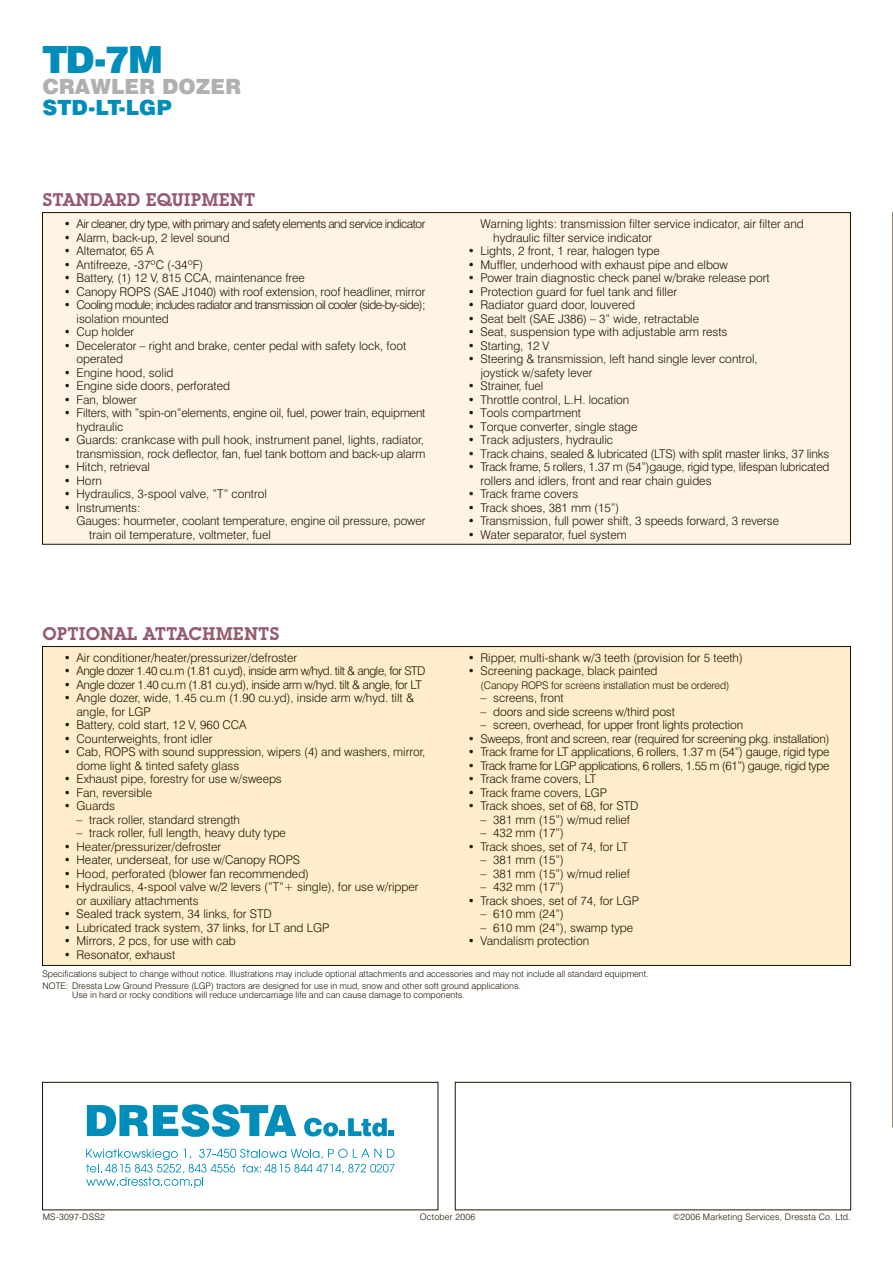
<style>
.page{position:relative;width:893px;height:1263px;background:#fff}
.page>*{position:absolute;margin:0;border:0;box-sizing:border-box;transform-origin:0 0}
.t1{font:900 37.5px "Swiss 721 PL";color:#008dba}
.t2{font:900 21px "Swiss 721 PL";color:#b1afaf}
.t3{font:900 21px "Swiss 721 PL";color:#008dba}
.t4{font:600 18px "Lubalin Graph PL";color:#965b6b}
.t5{font:300 12px/13.5px "Swiss 721 PL";color:#201200}
.t6{font:300 12px "Swiss 721 PL";letter-spacing:-.02em;color:#201200}
.t7{font:300 12px "Swiss 721 PL";letter-spacing:-.03em;color:#201200}
.t8{font:300 12px/13.5px "Swiss 721 PL";letter-spacing:-.05em;color:#201200}
.t9{font:300 12px "Swiss 721 PL";letter-spacing:-.04em;color:#201200}
.t10{font:300 12px "Swiss 721 PL";letter-spacing:-.035em;color:#201200}
.t11{font:300 10.5px "Swiss 721 PL";letter-spacing:-.01em;color:#201200}
.t12{font:300 9px/12px "Swiss 721 PL";color:#201200}
.t13{font:300 9px "Swiss 721 PL";letter-spacing:.02em;color:#201200}
</style>
<div class="page">
<svg style="left:42px;top:1081px;width:810px;height:130px"></svg>
<svg style="left:87px;top:1104px;width:209px;height:33px"></svg>
<svg style="left:304px;top:1118px;width:90px;height:18px"></svg>
<svg style="left:86px;top:1149px;width:308px;height:39px"></svg>
<div style="left:43px;top:213px;width:807px;height:331px;background:#fff4e4"></div>
<div style="left:43px;top:646px;width:807px;height:319px;background:#ffeecd"></div>
<svg style="left:892px;top:212px;width:1px;height:915px"></svg>
<h1 class="t1" style="left:43px;top:46px;width:122px">TD-7M</h1>
<h2 class="t2" style="left:43px;top:79px;width:200px">CRAWLER DOZER</h2>
<h2 class="t3" style="left:43px;top:100px;width:131px">STD-LT-LGP</h2>
<h3 class="t4" style="left:43px;top:193px;width:214px">STANDARD EQUIPMENT</h3>
<p class="t9" style="left:64px;top:220px;width:363px">• Air cleaner, dry type, with primary and safety elements and service indicator</p>
<p class="t5" style="left:64px;top:232px;width:167px">• Alarm, back-up, 2 level sound</p>
<p class="t5" style="left:64px;top:246px;width:92px">• Alternator, 65 A</p>
<p class="t5" style="left:64px;top:259px;width:141px">• Antifreeze, -37ºC (-34ºF)</p>
<p class="t5" style="left:64px;top:273px;width:243px">• Battery, (1) 12 V, 815 CCA, maintenance free</p>
<p class="t5" style="left:64px;top:286px;width:363px">• Canopy ROPS (SAE J1040) with roof extension, roof headliner, mirror</p>
<p class="t8" style="left:77px;top:300px;width:350px;text-indent:-13px">• Cooling module; includes radiator and transmission oil cooler (side-by-side); isolation mounted</p>
<p class="t5" style="left:64px;top:327px;width:72px">• Cup holder</p>
<p class="t5" style="left:77px;top:340px;width:331px;text-indent:-13px">• Decelerator – right and brake, center pedal with safety lock, foot operated</p>
<p class="t5" style="left:64px;top:367px;width:111px">• Engine hood, solid</p>
<p class="t5" style="left:64px;top:381px;width:168px">• Engine side doors, perforated</p>
<p class="t5" style="left:64px;top:394px;width:75px">• Fan, blower</p>
<p class="t5" style="left:77px;top:408px;width:350px;text-indent:-13px">• Filters, with ”spin-on”elements, engine oil, fuel, power train, equipment hydraulic</p>
<p class="t5" style="left:64px;top:435px;width:363px;text-align:right">• Guards: crankcase with pull hook, instrument panel, lights, radiator, transmission, rock deflector, fan, fuel tank bottom and back-up alarm</p>
<p class="t5" style="left:64px;top:462px;width:88px">• Hitch, retrieval</p>
<p class="t5" style="left:64px;top:475px;width:40px">• Horn</p>
<p class="t5" style="left:64px;top:489px;width:205px">• Hydraulics, 3-spool valve, ”T” control</p>
<p class="t5" style="left:64px;top:502px;width:78px">• Instruments:</p>
<p class="t5" style="left:77px;top:516px;width:350px">Gauges: hourmeter, coolant temperature, engine oil pressure, power</p>
<p class="t5" style="left:89px;top:529px;width:183px">train oil temperature, voltmeter, fuel</p>
<p class="t5" style="left:493px;top:219px;width:312px;text-indent:-13px">Warning lights: transmission filter service indicator, air filter and hydraulic filter service indicator</p>
<p class="t5" style="left:468px;top:246px;width:193px">• Lights, 2 front, 1 rear, halogen type</p>
<p class="t5" style="left:468px;top:259px;width:262px">• Muffler, underhood with exhaust pipe and elbow</p>
<p class="t5" style="left:468px;top:273px;width:304px">• Power train diagnostic check panel w/brake release port</p>
<p class="t5" style="left:468px;top:286px;width:211px">• Protection guard for fuel tank and filler</p>
<p class="t5" style="left:468px;top:300px;width:169px">• Radiator guard door, louvered</p>
<p class="t5" style="left:468px;top:313px;width:233px">• Seat belt (SAE J386) – 3” wide, retractable</p>
<p class="t5" style="left:468px;top:327px;width:261px">• Seat, suspension type with adjustable arm rests</p>
<p class="t5" style="left:468px;top:340px;width:83px">• Starting, 12 V</p>
<p class="t5" style="left:480px;top:354px;width:279px;text-indent:-13px">• Steering &amp; transmission, left hand single lever control, joystick w/safety lever</p>
<p class="t5" style="left:468px;top:381px;width:77px">• Strainer, fuel</p>
<p class="t5" style="left:468px;top:394px;width:163px">• Throttle control, L.H. location</p>
<p class="t5" style="left:468px;top:408px;width:115px">• Tools compartment</p>
<p class="t5" style="left:468px;top:421px;width:171px">• Torque converter, single stage</p>
<p class="t5" style="left:468px;top:435px;width:147px">• Track adjusters, hydraulic</p>
<p class="t5" style="left:468px;top:448px;width:363px">• Track chains, sealed &amp; lubricated (LTS) with split master links, 37 links</p>
<p class="t5" style="left:480px;top:462px;width:350px;text-indent:-13px">• Track frame, 5 rollers, 1.37 m (54”)gauge, rigid type, lifespan lubricated rollers and idlers, front and rear chain guides</p>
<p class="t5" style="left:468px;top:489px;width:112px">• Track frame covers</p>
<p class="t5" style="left:468px;top:502px;width:153px">• Track shoes, 381 mm (15”)</p>
<p class="t5" style="left:468px;top:516px;width:313px">• Transmission, full power shift, 3 speeds forward, 3 reverse</p>
<p class="t5" style="left:468px;top:529px;width:161px">• Water separator, fuel system</p>
<h3 class="t4" style="left:43px;top:627px;width:239px">OPTIONAL ATTACHMENTS</h3>
<p class="t5" style="left:64px;top:652px;width:235px">• Air conditioner/heater/pressurizer/defroster</p>
<p class="t10" style="left:64px;top:667px;width:363px">• Angle dozer 1.40 cu.m (1.81 cu.yd), inside arm w/hyd. tilt &amp; angle, for STD</p>
<p class="t7" style="left:64px;top:680px;width:359px">• Angle dozer 1.40 cu.m (1.81 cu.yd), inside arm w/hyd. tilt &amp; angle, for LT</p>
<p class="t5" style="left:77px;top:692px;width:339px;text-indent:-13px">• Angle dozer, wide, 1.45 cu.m (1.90 cu.yd), inside arm w/hyd. tilt &amp; angle, for LGP</p>
<p class="t5" style="left:64px;top:719px;width:184px">• Battery, cold start, 12 V, 960 CCA</p>
<p class="t5" style="left:64px;top:733px;width:150px">• Counterweights, front idler</p>
<p class="t5" style="left:77px;top:746px;width:350px;text-indent:-13px">• Cab, ROPS with sound suppression, wipers (4) and washers, mirror, dome light &amp; tinted safety glass</p>
<p class="t5" style="left:64px;top:773px;width:220px">• Exhaust pipe, forestry for use w/sweeps</p>
<p class="t5" style="left:64px;top:787px;width:90px">• Fan, reversible</p>
<p class="t5" style="left:64px;top:800px;width:53px">• Guards</p>
<p class="t5" style="left:77px;top:814px;width:165px">– track roller, standard strength</p>
<p class="t5" style="left:77px;top:827px;width:211px">– track roller, full length, heavy duty type</p>
<p class="t5" style="left:64px;top:841px;width:159px">• Heater/pressurizer/defroster</p>
<p class="t5" style="left:64px;top:854px;width:238px">• Heater, underseat, for use w/Canopy ROPS</p>
<p class="t5" style="left:64px;top:868px;width:247px">• Hood, perforated (blower fan recommended)</p>
<p class="t5" style="left:77px;top:881px;width:343px;text-indent:-13px">• Hydraulics, 4-spool valve w/2 levers (”T”+ single), for use w/ripper or auxiliary attachments</p>
<p class="t5" style="left:64px;top:908px;width:209px">• Sealed track system, 34 links, for STD</p>
<p class="t5" style="left:64px;top:922px;width:267px">• Lubricated track system, 37 links, for LT and LGP</p>
<p class="t5" style="left:64px;top:935px;width:173px">• Mirrors, 2 pcs, for use with cab</p>
<p class="t5" style="left:64px;top:949px;width:113px">• Resonator, exhaust</p>
<p class="t12" style="left:43px;top:969px;width:608px">Specifications subject to change without notice. Illustrations may include optional attachments and accessories and may not include all standard equipment.<br>NOTE: Dressta Low Ground Pressure (LGP) tractors are designed for use in mud, snow and other soft ground applications.</p>
<p class="t12" style="left:72px;top:990px;width:394px">Use in hard or rocky conditions will reduce undercarriage life and can cause damage to components.</p>
<p class="t5" style="left:468px;top:652px;width:277px">• Ripper, multi-shank w/3 teeth (provision for 5 teeth)</p>
<p class="t5" style="left:468px;top:665px;width:191px">• Screening package, black painted</p>
<p class="t11" style="left:480px;top:681px;width:250px">(Canopy ROPS for screens installation must be ordered)</p>
<p class="t5" style="left:480px;top:692px;width:85px">– screens, front</p>
<p class="t5" style="left:480px;top:706px;width:196px">– doors and side screens w/third post</p>
<p class="t5" style="left:480px;top:719px;width:264px">– screen, overhead, for upper front lights protection</p>
<p class="t6" style="left:468px;top:734px;width:363px">• Sweeps, front and screen, rear (required for screening pkg. installation)</p>
<p class="t6" style="left:468px;top:748px;width:363px">• Track frame for LT applications, 6 rollers, 1.37 m (54”) gauge, rigid type</p>
<p class="t7" style="left:468px;top:761px;width:363px">• Track frame for LGP applications, 6 rollers, 1.55 m (61”) gauge, rigid type</p>
<p class="t5" style="left:468px;top:773px;width:130px">• Track frame covers, LT</p>
<p class="t5" style="left:468px;top:787px;width:141px">• Track frame covers, LGP</p>
<p class="t5" style="left:468px;top:800px;width:172px">• Track shoes, set of 68, for STD</p>
<p class="t5" style="left:480px;top:814px;width:151px">– 381 mm (15”) w/mud relief</p>
<p class="t5" style="left:480px;top:827px;width:85px">– 432 mm (17”)</p>
<p class="t5" style="left:468px;top:841px;width:162px">• Track shoes, set of 74, for LT</p>
<p class="t5" style="left:480px;top:854px;width:85px">– 381 mm (15”)</p>
<p class="t5" style="left:480px;top:868px;width:151px">– 381 mm (15”) w/mud relief</p>
<p class="t5" style="left:480px;top:881px;width:85px">– 432 mm (17”)</p>
<p class="t5" style="left:468px;top:895px;width:173px">• Track shoes, set of 74, for LGP</p>
<p class="t5" style="left:480px;top:908px;width:85px">– 610 mm (24”)</p>
<p class="t5" style="left:480px;top:922px;width:154px">– 610 mm (24”), swamp type</p>
<p class="t5" style="left:468px;top:935px;width:123px">• Vandalism protection</p>
<p class="t13" style="left:43px;top:1214px;width:64px">MS-3097-DSS2</p>
<p class="t13" style="left:420px;top:1214px;width:57px">October 2006</p>
<p class="t13" style="left:673px;top:1214px;width:179px">©2006 Marketing Services, Dressta Co. Ltd.</p>
</div>
